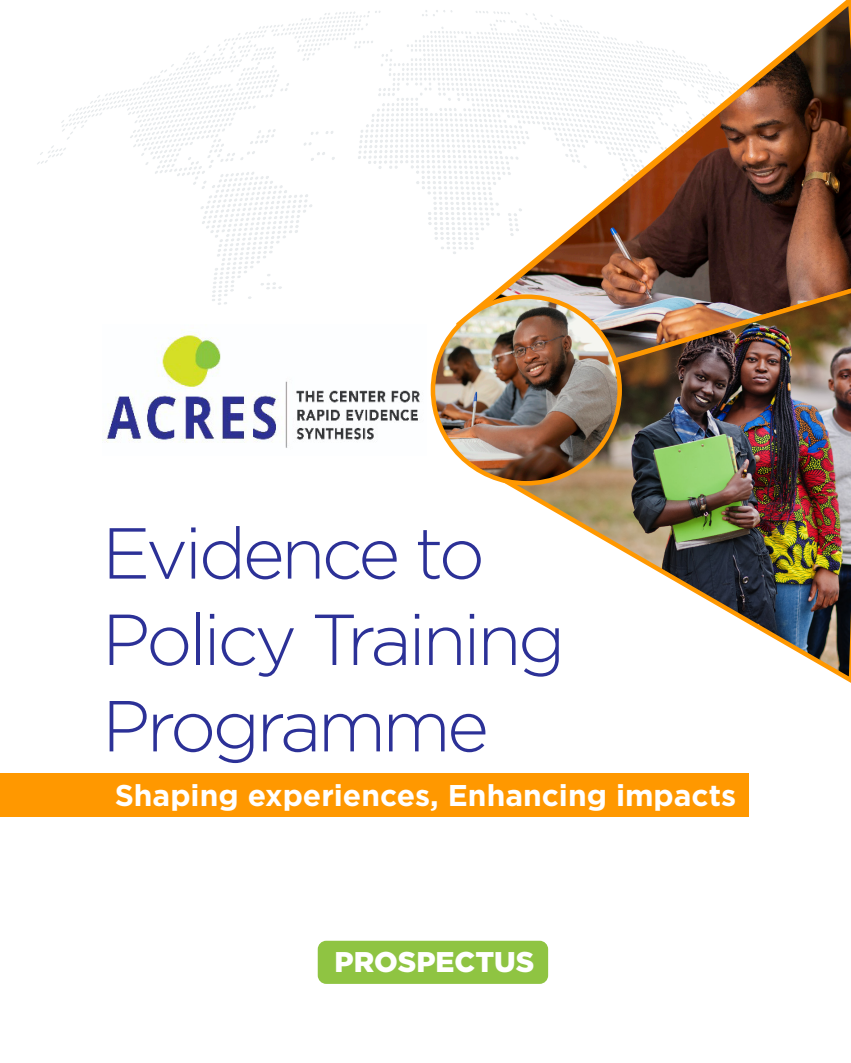
<style>
.page{position:relative;width:851px;height:1063px;background:#fff}
.page>*{position:absolute;margin:0;border:0;box-sizing:border-box;transform-origin:0 0}
.t1{font:300 72px/86.4px "Gotham";letter-spacing:-.05em;color:#2c3197}
.t2{font:700 30px "Gotham";color:#fff}
.t3{font:900 28.5px "Gotham";color:#fff}
</style>
<div class="page">
<img style="left:37px;top:10px;width:416px;height:431px">
<div style="left:318px;top:941px;width:230px;height:43px;background:#8fc442;border-radius:9px"></div>
<div style="left:0;top:773px;width:748px;height:43px;background:#ff9800"></div>
<img style="left:103px;top:325px;width:324px;height:123px">
<svg style="left:453px;top:0;width:397px;height:281px"></svg>
<img style="left:494px;top:281px;width:356px;height:402px">
<img style="left:428px;top:292px;width:196px;height:196px">
<p class="t1" style="left:102px;top:508px;width:465px">Evidence to<br>Policy Training<br>Programme</p>
<p class="t2" style="left:115px;top:776px;width:623px">Shaping experiences, Enhancing impacts</p>
<p class="t3" style="left:334px;top:943px;width:201px">PROSPECTUS</p>
</div>
